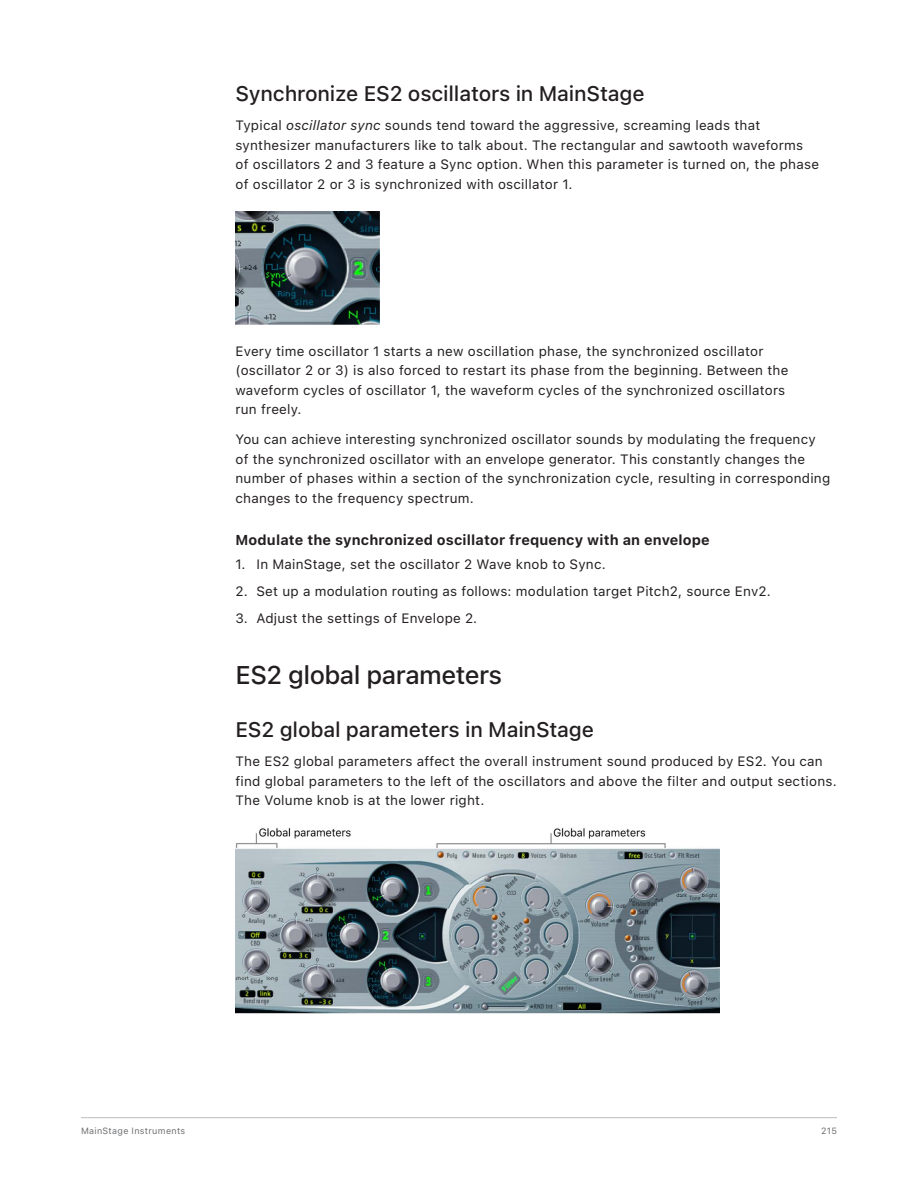
<style>
.page{position:relative;width:918px;height:1188px;background:#fff}
.page>*{position:absolute;margin:0;border:0;box-sizing:border-box;transform-origin:0 0}
.t1{font:500 25.5px "SF Pro Text";letter-spacing:-.02em;color:#231f20}
.t2{font:500 21px "SF Pro Text";letter-spacing:-.01em;color:#231f20}
.Task_Heading{font:700 14.25px "SF Pro Text";letter-spacing:.01em;color:#231f20}
.Body{font:13.5px/19.5px "SF Pro Text";letter-spacing:.015em;color:#231f20}
.t3{font:9px "SF Pro Text";letter-spacing:.035em;color:#6c6d70}
.s1{font-style:italic}
</style>
<div class="page">
<hr style="left:81px;top:1117px;width:756px;height:1px;background:#bcbdc0">
<img style="left:236px;top:211px;width:144px;height:113px">
<img style="left:236px;top:828px;width:484px;height:186px">
<h3 class="t2" style="left:236px;top:81px;width:411px">Synchronize ES2 oscillators in MainStage</h3>
<p class="Body" style="left:236px;top:116px;width:585px">Typical <span class="s1">oscillator sync</span> sounds tend toward the aggressive, screaming leads that synthesizer manufacturers like to talk about. The rectangular and sawtooth waveforms of oscillators 2 and 3 feature a Sync option. When this parameter is turned on, the phase of oscillator 2 or 3 is synchronized with oscillator 1.</p>
<p class="Body" style="left:236px;top:341px;width:554px">Every time oscillator 1 starts a new oscillation phase, the synchronized oscillator (oscillator 2 or 3) is also forced to restart its phase from the beginning. Between the waveform cycles of oscillator 1, the waveform cycles of the synchronized oscillators run freely.</p>
<p class="Body" style="left:236px;top:430px;width:596px">You can achieve interesting synchronized oscillator sounds by modulating the frequency of the synchronized oscillator with an envelope generator. This constantly changes the number of phases within a section of the synchronization cycle, resulting in corresponding changes to the frequency spectrum.</p>
<p class="Task_Heading" style="left:236px;top:531px;width:476px">Modulate the synchronized oscillator frequency with an envelope</p>
<p class="Body" style="left:236px;top:554px;width:372px">1. In MainStage, set the oscillator 2 Wave knob to Sync.</p>
<p class="Body" style="left:236px;top:581px;width:537px">2. Set up a modulation routing as follows: modulation target Pitch2, source Env2.</p>
<p class="Body" style="left:236px;top:608px;width:243px">3. Adjust the settings of Envelope 2.</p>
<h2 class="t1" style="left:236px;top:660px;width:268px">ES2 global parameters</h2>
<h3 class="t2" style="left:236px;top:718px;width:360px">ES2 global parameters in MainStage</h3>
<p class="Body" style="left:236px;top:752px;width:603px">The ES2 global parameters affect the overall instrument sound produced by ES2. You can find global parameters to the left of the oscillators and above the filter and output sections.<br>The Volume knob is at the lower right.</p>
<p class="t3" style="left:81px;top:1125px;width:106px">MainStage Instruments</p>
<p class="t3" style="left:821px;top:1125px;width:17px">215</p>
</div>
